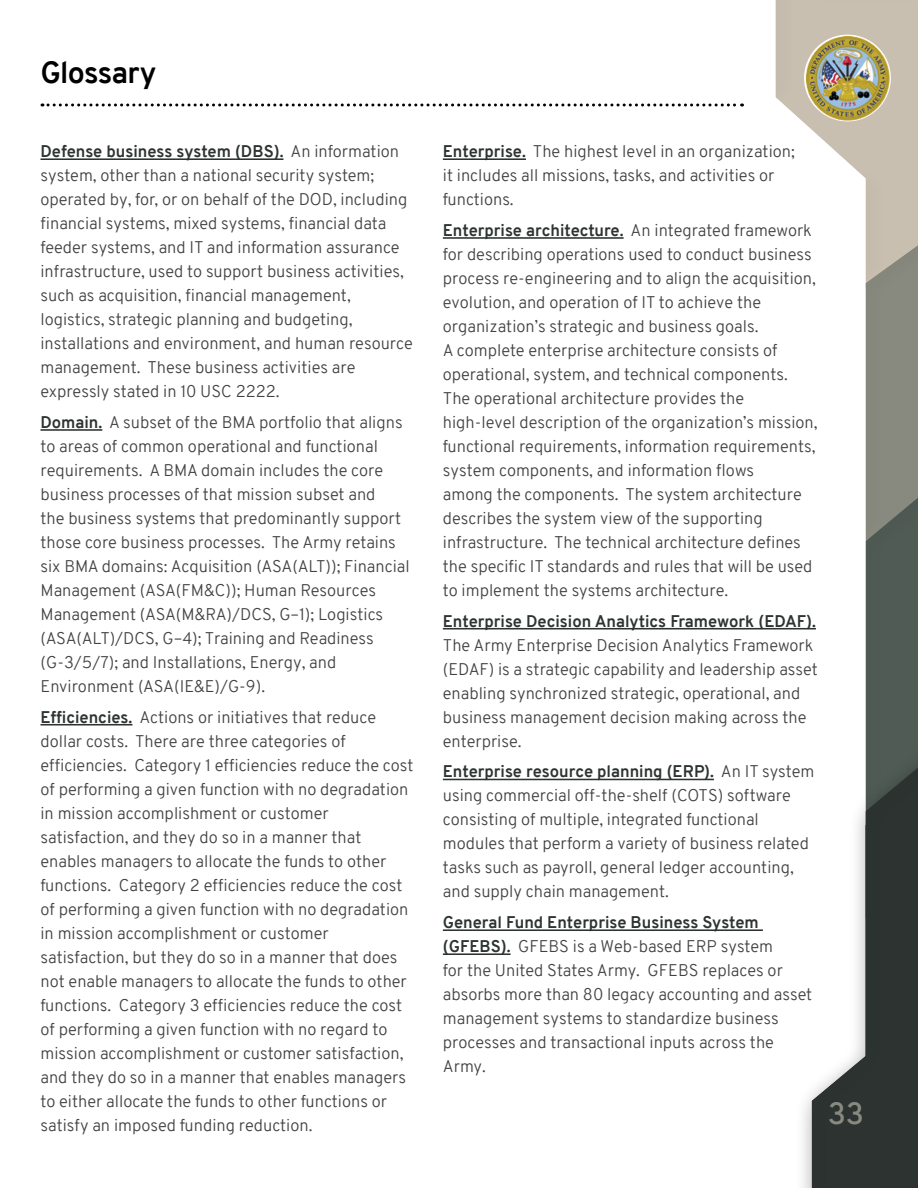
<style>
.page{position:relative;width:918px;height:1188px;background:#fff}
.page>*{position:absolute;margin:0;border:0;box-sizing:border-box;transform-origin:0 0}
.H2c__hide_from_TOC{font:700 30px "Overpass";letter-spacing:-.02em;color:#000}
.t1{font:600 30px "Overpass";color:#888a80}
.Body{font:300 16.5px/24px "Overpass";color:#414042}
.s1{font-weight:700;color:#2c3330}
</style>
<div class="page">
<svg style="left:42px;top:104px;width:701px;height:2px"></svg>
<hr style="left:40px;top:158px;width:244px;height:2px;background:#2c3330">
<hr style="left:40px;top:429px;width:62px;height:2px;background:#2c3330">
<hr style="left:40px;top:724px;width:92px;height:2px;background:#2c3330">
<hr style="left:443px;top:158px;width:83px;height:2px;background:#2c3330">
<hr style="left:443px;top:237px;width:181px;height:2px;background:#2c3330">
<hr style="left:443px;top:628px;width:373px;height:2px;background:#2c3330">
<hr style="left:443px;top:779px;width:271px;height:1px;background:#2c3330">
<hr style="left:443px;top:929px;width:320px;height:2px;background:#2c3330">
<hr style="left:443px;top:953px;width:68px;height:2px;background:#2c3330">
<svg style="left:775px;top:0;width:143px;height:740px"></svg>
<div style="left:794px;top:740px;width:124px;height:448px;background:#000;opacity:.5"></div>
<div style="left:809px;top:741px;width:109px;height:447px;background:#000;opacity:.37"></div>
<div style="left:787px;top:18px;width:121px;height:113px;background:#000;opacity:.37"></div>
<p class="H2c__hide_from_TOC" style="left:40px;top:51px;width:118px">Glossary</p>
<p class="Body" style="left:40px;top:139px;width:374px"><span class="s1">Defense business system (DBS).</span> An information system, other than a national security system; operated by, for, or on behalf of the DOD, including financial systems, mixed systems, financial data feeder systems, and IT and information assurance infrastructure, used to support business activities, such as acquisition, financial management, logistics, strategic planning and budgeting, installations and environment, and human resource management. These business activities are expressly stated in 10 USC 2222.</p>
<p class="Body" style="left:40px;top:410px;width:371px"><span class="s1">Domain.</span> A subset of the BMA portfolio that aligns to areas of common operational and functional requirements. A BMA domain includes the core business processes of that mission subset and<br>the business systems that predominantly support those core business processes. The Army retains six BMA domains: Acquisition (ASA(ALT)); Financial Management (ASA(FM&amp;C)); Human Resources Management (ASA(M&amp;RA)/DCS, G–1); Logistics (ASA(ALT)/DCS, G–4); Training and Readiness (G-3/5/7); and Installations, Energy, and Environment (ASA(IE&amp;E)/G-9).</p>
<p class="Body" style="left:40px;top:705px;width:375px"><span class="s1">Efficiencies.</span> Actions or initiatives that reduce dollar costs. There are three categories of efficiencies. Category 1 efficiencies reduce the cost of performing a given function with no degradation in mission accomplishment or customer satisfaction, and they do so in a manner that enables managers to allocate the funds to other functions. Category 2 efficiencies reduce the cost of performing a given function with no degradation in mission accomplishment or customer satisfaction, but they do so in a manner that does not enable managers to allocate the funds to other functions. Category 3 efficiencies reduce the cost of performing a given function with no regard to mission accomplishment or customer satisfaction, and they do so in a manner that enables managers to either allocate the funds to other functions or satisfy an imposed funding reduction.</p>
<p class="Body" style="left:443px;top:139px;width:354px"><span class="s1">Enterprise.</span> The highest level in an organization; it includes all missions, tasks, and activities or functions.</p>
<p class="Body" style="left:443px;top:218px;width:376px"><span class="s1">Enterprise architecture.</span> An integrated framework for describing operations used to conduct business process re-engineering and to align the acquisition, evolution, and operation of IT to achieve the organization’s strategic and business goals.<br>A complete enterprise architecture consists of operational, system, and technical components.<br>The operational architecture provides the high-level description of the organization’s mission, functional requirements, information requirements, system components, and information flows<br>among the components. The system architecture describes the system view of the supporting infrastructure. The technical architecture defines the specific IT standards and rules that will be used to implement the systems architecture.</p>
<p class="Body" style="left:443px;top:609px;width:376px"><span class="s1">Enterprise Decision Analytics Framework (EDAF).<br></span>The Army Enterprise Decision Analytics Framework (EDAF) is a strategic capability and leadership asset enabling synchronized strategic, operational, and business management decision making across the enterprise.</p>
<p class="Body" style="left:443px;top:760px;width:373px"><span class="s1">Enterprise resource planning (ERP).</span> An IT system using commercial off-the-shelf (COTS) software consisting of multiple, integrated functional modules that perform a variety of business related tasks such as payroll, general ledger accounting, and supply chain management.</p>
<p class="Body" style="left:443px;top:910px;width:371px"><span class="s1">General Fund Enterprise Business System (GFEBS).</span> GFEBS is a Web-based ERP system<br>for the United States Army. GFEBS replaces or absorbs more than 80 legacy accounting and asset management systems to standardize business processes and transactional inputs across the Army.</p>
<h1 class="t1" style="left:828px;top:1093px;width:38px">33</h1>
</div>
